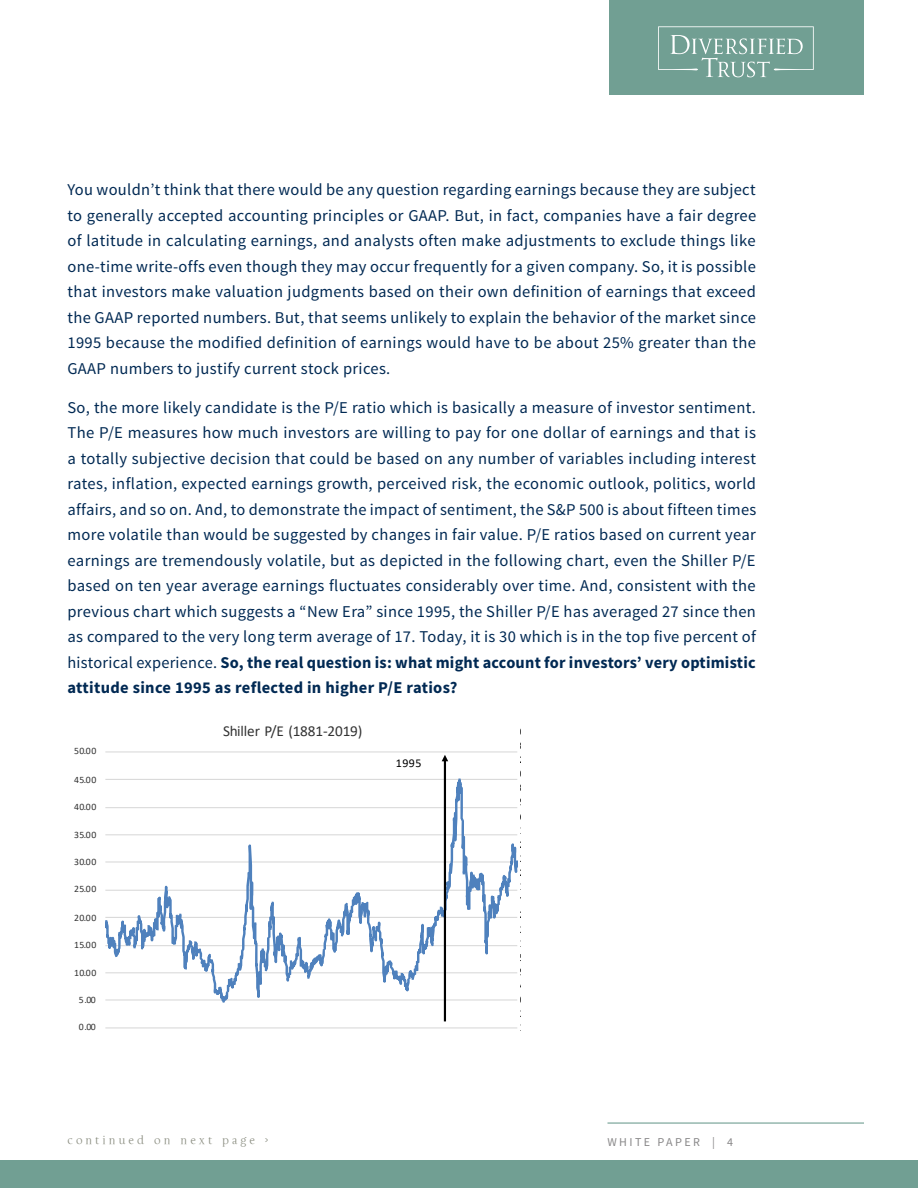
<style>
.page{position:relative;width:918px;height:1188px;background:#fff}
.page>*{position:absolute;margin:0;border:0;box-sizing:border-box;transform-origin:0 0}
.Body_Page1{font:16.5px/25.5px "Source Sans Pro";letter-spacing:.02em;color:#002953;text-align:justify}
.t1{font:15.15px "Calibri";letter-spacing:-.005em;color:#333}
.t2{font:12px "La Gioconda OSTT";letter-spacing:.25em;color:#8b8e81}
.t3{font:12px "Source Sans Pro";letter-spacing:.2em;color:#888788}
.t4{font:12px "Calibri";color:#000}
.t5{font:9.75px "Calibri";letter-spacing:.05em;color:#333}
.s1{font-weight:700}
</style>
<div class="page">
<div style="left:609px;top:0;width:255px;height:94px;background:#719f93"></div>
<svg style="left:658px;top:26px;width:156px;height:51px"></svg>
<div style="left:0;top:1161px;width:918px;height:27px;background:#719f93"></div>
<hr style="left:608px;top:1122px;width:256px;height:2px;background:#719f93">
<svg style="left:105px;top:751px;width:413px;height:278px"></svg>
<svg style="left:442px;top:755px;width:6px;height:266px"></svg>
<p class="Body_Page1" style="left:68px;top:177px;width:690px">You wouldn’t think that there would be any question regarding earnings because they are subject to generally accepted accounting principles or GAAP. But, in fact, companies have a fair degree of latitude in calculating earnings, and analysts often make adjustments to exclude things like one-time write-offs even though they may occur frequently for a given company. So, it is possible that investors make valuation judgments based on their own definition of earnings that exceed the GAAP reported numbers. But, that seems unlikely to explain the behavior of the market since 1995 because the modified definition of earnings would have to be about 25% greater than the GAAP numbers to justify current stock prices.</p>
<p class="Body_Page1" style="left:68px;top:395px;width:690px">So, the more likely candidate is the P/E ratio which is basically a measure of investor sentiment.<br>The P/E measures how much investors are willing to pay for one dollar of earnings and that is a totally subjective decision that could be based on any number of variables including interest rates, inflation, expected earnings growth, perceived risk, the economic outlook, politics, world affairs, and so on. And, to demonstrate the impact of sentiment, the S&amp;P 500 is about fifteen times more volatile than would be suggested by changes in fair value. P/E ratios based on current year earnings are tremendously volatile, but as depicted in the following chart, even the Shiller P/E based on ten year average earnings fluctuates considerably over time. And, consistent with the previous chart which suggests a “New Era” since 1995, the Shiller P/E has averaged 27 since then as compared to the very long term average of 17. Today, it is 30 which is in the top five percent of historical experience. <span class="s1">So, the real question is: what might account for investors’ very optimistic attitude since 1995 as reflected in higher P/E ratios?</span></p>
<p class="t5" style="left:74px;top:744px;width:24px">50.00</p>
<p class="t5" style="left:74px;top:773px;width:24px">45.00</p>
<p class="t5" style="left:74px;top:800px;width:24px">40.00</p>
<p class="t5" style="left:74px;top:828px;width:24px">35.00</p>
<p class="t5" style="left:74px;top:855px;width:24px">30.00</p>
<p class="t5" style="left:74px;top:882px;width:24px">25.00</p>
<p class="t5" style="left:74px;top:911px;width:24px">20.00</p>
<p class="t5" style="left:74px;top:938px;width:24px">15.00</p>
<p class="t5" style="left:74px;top:966px;width:24px">10.00</p>
<p class="t5" style="left:79px;top:993px;width:18px">5.00</p>
<p class="t5" style="left:79px;top:1020px;width:18px">0.00</p>
<p class="t1" style="left:223px;top:720px;width:141px">Shiller P/E (1881-2019)</p>
<p class="t4" style="left:396px;top:755px;width:27px">1995</p>
<p class="t2" style="left:68px;top:1133px;width:202px">continued on next page &gt;</p>
<p class="t3" style="left:608px;top:1135px;width:127px">WHITE PAPER | 4</p>
</div>
